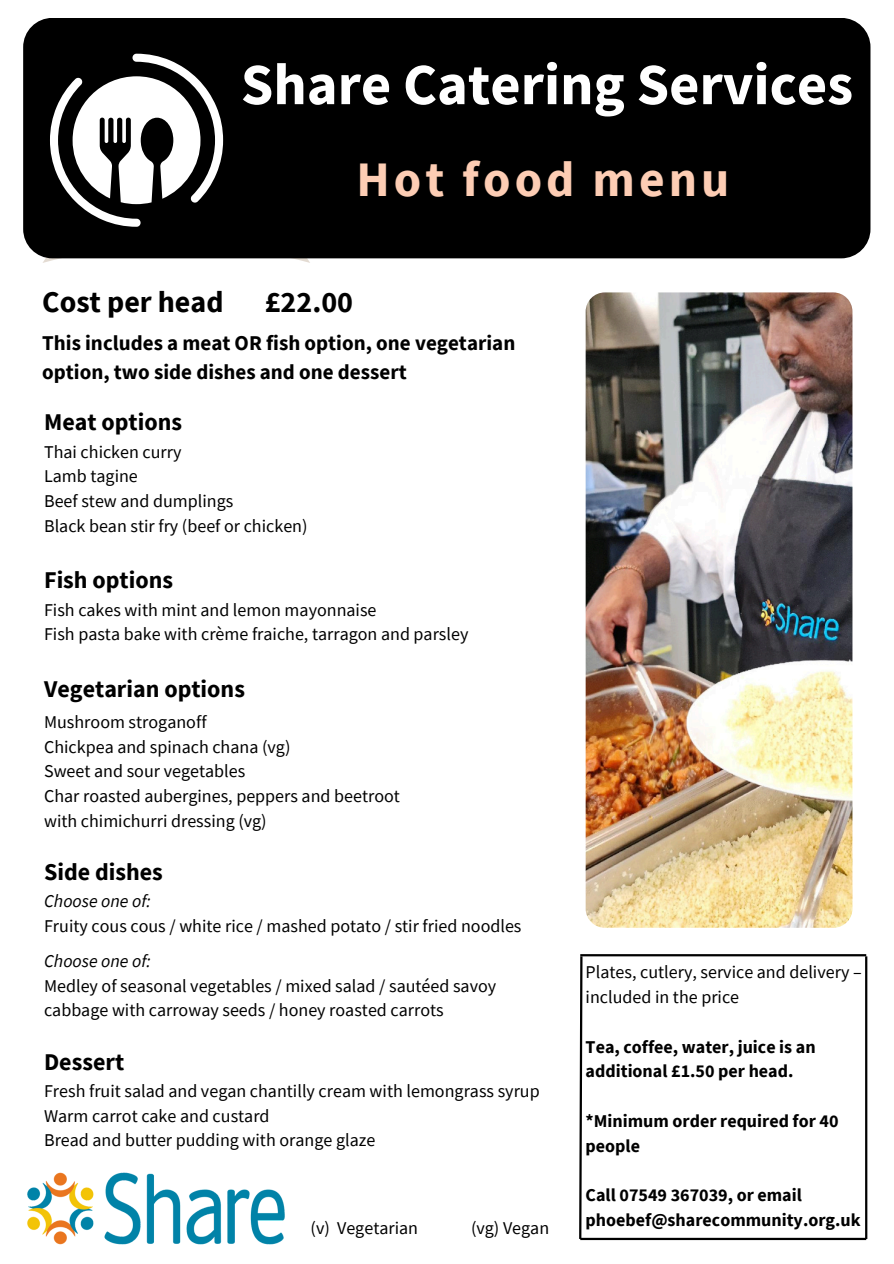
<style>
.page{position:relative;width:894px;height:1264px;background:#fff}
.page>*{position:absolute;margin:0;border:0;box-sizing:border-box;transform-origin:0 0}
.t1{font:700 58.5px "Source Sans Pro";color:#fff}
.t2{font:700 49.5px "Source Sans Pro";letter-spacing:.08em;color:#fdcdb4}
.t3{font:700 30px "Source Sans Pro";color:#000}
.t4{font:700 24px "Source Sans Pro";color:#000}
.t5{font:700 21px/29.2px "Source Sans Pro";color:#000}
.t6{font:18px/24.8px "Source Sans Pro";color:#000}
.t7{font:700 18px/24.8px "Source Sans Pro";color:#000}
.t8{font:italic 18px "Source Sans Pro";color:#000}
</style>
<div class="page">
<div style="left:23px;top:18px;width:847px;height:240px;background:#000;border-radius:29px"></div>
<svg style="left:42px;top:54px;width:268px;height:208px"></svg>
<hr style="left:580px;top:954px;width:286px;height:2px;background:#000">
<hr style="left:580px;top:1237px;width:286px;height:2px;background:#000">
<svg style="left:579px;top:954px;width:4px;height:287px"></svg>
<hr style="left:864px;top:956px;width:3px;height:282px;background:#000">
<img style="left:585px;top:292px;width:267px;height:635px;border-radius:19px">
<img style="left:27px;top:1172px;width:258px;height:73px">
<p class="t1" style="left:241px;top:47px;width:613px">Share Catering Services</p>
<p class="t2" style="left:356px;top:147px;width:374px">Hot food menu</p>
<h4 class="t3" style="left:42px;top:282px;width:183px">Cost per head</h4>
<h4 class="t3" style="left:265px;top:282px;width:90px">£22.00</h4>
<p class="t5" style="left:42px;top:328px;width:474px">This includes a meat OR fish option, one vegetarian option, two side dishes and one dessert</p>
<p class="t4" style="left:44px;top:406px;width:139px">Meat options</p>
<h6 class="t6" style="left:44px;top:439px;width:139px">Thai chicken curry</h6>
<h5 class="t6" style="left:44px;top:463px;width:95px">Lamb tagine</h5>
<p class="t6" style="left:44px;top:488px;width:191px">Beef stew and dumplings</p>
<p class="t6" style="left:44px;top:513px;width:265px">Black bean stir fry (beef or chicken)</p>
<p class="t4" style="left:44px;top:564px;width:130px">Fish options</p>
<h5 class="t6" style="left:44px;top:596px;width:334px">Fish cakes with mint and lemon mayonnaise</h5>
<p class="t6" style="left:44px;top:621px;width:426px">Fish pasta bake with crème fraiche, tarragon and parsley</p>
<p class="t4" style="left:44px;top:673px;width:202px">Vegetarian options</p>
<p class="t6" style="left:44px;top:709px;width:164px">Mushroom stroganoff</p>
<p class="t6" style="left:44px;top:733px;width:248px">Chickpea and spinach chana (vg)</p>
<p class="t6" style="left:44px;top:758px;width:203px">Sweet and sour vegetables</p>
<p class="t6" style="left:44px;top:783px;width:357px">Char roasted aubergines, peppers and beetroot with chimichurri dressing (vg)</p>
<p class="t4" style="left:44px;top:856px;width:120px">Side dishes</p>
<p class="t8" style="left:44px;top:889px;width:108px">Choose one of:</p>
<h5 class="t6" style="left:44px;top:913px;width:479px">Fruity cous cous / white rice / mashed potato / stir fried noodles</h5>
<p class="t8" style="left:44px;top:949px;width:108px">Choose one of:</p>
<p class="t6" style="left:44px;top:972px;width:453px">Medley of seasonal vegetables / mixed salad / sautéed savoy cabbage with carroway seeds / honey roasted carrots</p>
<h3 class="t4" style="left:44px;top:1045px;width:82px">Dessert</h3>
<p class="t6" style="left:44px;top:1078px;width:497px">Fresh fruit salad and vegan chantilly cream with lemongrass syrup</p>
<p class="t6" style="left:44px;top:1102px;width:227px">Warm carrot cake and custard</p>
<p class="t6" style="left:44px;top:1127px;width:333px">Bread and butter pudding with orange glaze</p>
<h5 class="t6" style="left:310px;top:1215px;width:109px">(v) Vegetarian</h5>
<p class="t6" style="left:471px;top:1215px;width:80px">(vg) Vegan</p>
<p class="t6" style="left:585px;top:959px;width:277px">Plates, cutlery, service and delivery – included in the price</p>
<h5 class="t7" style="left:585px;top:1033px;width:231px">Tea, coffee, water, juice is an additional £1.50 per head.</h5>
<p class="t7" style="left:585px;top:1108px;width:254px">*Minimum order required for 40 people</p>
<p class="t7" style="left:585px;top:1182px;width:276px">Call 07549 367039, or email phoebef@sharecommunity.org.uk</p>
</div>
